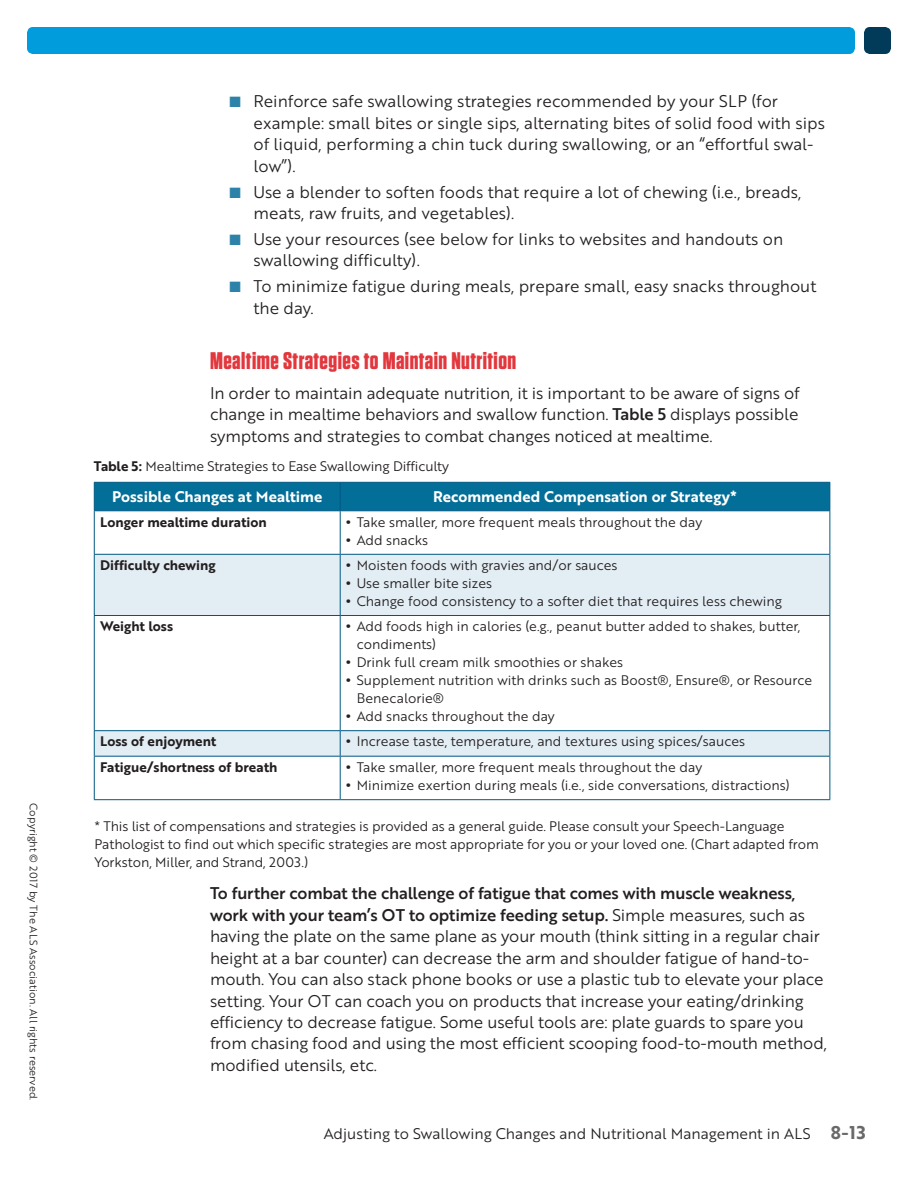
<style>
.page{position:relative;width:918px;height:1188px;background:#fff}
.page>*{position:absolute;margin:0;border:0;box-sizing:border-box;transform-origin:0 0}
.B_Head{font:700 24px "Tungsten";letter-spacing:.02em;color:#e1373d}
.T_text{font:16.5px/21.5px "Brother 1816 Book";letter-spacing:-.01em;color:#231f20;text-align:justify}
.L_List_Square_Bulle{font:16.5px/21.5px "Brother 1816 Book";color:#231f20}
.t1{font:15px "Brother 1816 Book";color:#231f20}
.t2{font:15px "Brother 1816 Bold";color:#fff}
.T_text-2{font:13.5px/18px "Brother 1816 Book";color:#231f20}
.t3{font:13.5px "Brother 1816 Bold";color:#231f20}
.t4{font:10.5px "Brother 1816 Book";color:#231f20}
.s1{color:#2c82a8}
.s2{font-family:"Brother 1816 Medium"}
.s3{font-family:"Brother 1816 Bold"}
.s4{font-family:"Brother 1816 Black"}
.s5{font-family:"Brother 1816 Bold";font-size:18px;color:#69696c}
</style>
<div class="page">
<div style="left:27px;top:27px;width:828px;height:27px;background:#009cdc;border-radius:6px"></div>
<div style="left:864px;top:27px;width:27px;height:27px;background:#023b5a;border-radius:6px"></div>
<svg style="left:95px;top:555px;width:735px;height:201px"></svg>
<div style="left:94px;top:482px;width:737px;height:29px;background:#036e97"></div>
<hr style="left:94px;top:482px;width:246px;height:1px;background:#005882">
<hr style="left:340px;top:482px;width:490px;height:1px;background:#005882">
<hr style="left:94px;top:511px;width:1px;height:43px;background:#005882">
<hr style="left:340px;top:511px;width:1px;height:43px;background:#005882">
<hr style="left:830px;top:511px;width:1px;height:43px;background:#005882">
<hr style="left:94px;top:510px;width:246px;height:1px;background:#005882">
<hr style="left:340px;top:510px;width:490px;height:1px;background:#005882">
<hr style="left:94px;top:555px;width:1px;height:60px;background:#005882">
<hr style="left:340px;top:555px;width:1px;height:60px;background:#005882">
<hr style="left:830px;top:555px;width:1px;height:60px;background:#005882">
<hr style="left:94px;top:554px;width:246px;height:1px;background:#005882">
<hr style="left:340px;top:554px;width:490px;height:1px;background:#005882">
<hr style="left:94px;top:616px;width:1px;height:114px;background:#005882">
<svg style="left:94px;top:731px;width:1px;height:25px"></svg>
<hr style="left:94px;top:757px;width:1px;height:42px;background:#005882">
<hr style="left:340px;top:616px;width:1px;height:114px;background:#005882">
<hr style="left:830px;top:616px;width:1px;height:114px;background:#005882">
<svg style="left:340px;top:731px;width:1px;height:25px"></svg>
<svg style="left:830px;top:731px;width:1px;height:25px"></svg>
<hr style="left:340px;top:757px;width:1px;height:42px;background:#005882">
<hr style="left:830px;top:757px;width:1px;height:42px;background:#005882">
<hr style="left:94px;top:615px;width:246px;height:1px;background:#005882">
<hr style="left:340px;top:615px;width:490px;height:1px;background:#005882">
<hr style="left:94px;top:730px;width:246px;height:1px;background:#005882">
<hr style="left:340px;top:730px;width:490px;height:1px;background:#005882">
<hr style="left:94px;top:756px;width:246px;height:1px;background:#005882">
<hr style="left:340px;top:756px;width:490px;height:1px;background:#005882">
<hr style="left:94px;top:799px;width:246px;height:1px;background:#005882">
<hr style="left:340px;top:799px;width:490px;height:1px;background:#005882">
<p class="t4" style="left:41px;top:803px;width:299px;rotate:90deg">Copyright © 2017 by The ALS Association. All rights reserved.</p>
<p class="L_List_Square_Bulle" style="left:254px;top:90px;width:573px;text-indent:-24px"><span class="s1">■</span> Reinforce safe swallowing strategies recommended by your SLP (for example: small bites or single sips, alternating bites of solid food with sips of liquid, performing a chin tuck during swallowing, or an “effortful swal&shy;low”).</p>
<p class="L_List_Square_Bulle" style="left:254px;top:180px;width:549px;text-indent:-24px"><span class="s1">■</span> Use a blender to soften foods that require a lot of chewing (i.e., breads, meats, raw fruits, and vegetables).</p>
<p class="L_List_Square_Bulle" style="left:254px;top:228px;width:531px;text-indent:-24px"><span class="s1">■</span> Use your resources (see below for links to websites and handouts on swallowing difficulty).</p>
<p class="L_List_Square_Bulle" style="left:254px;top:275px;width:564px;text-indent:-24px"><span class="s1">■</span> To minimize fatigue during meals, prepare small, easy snacks throughout the day.</p>
<p class="B_Head" style="left:210px;top:348px;width:308px">Mealtime Strategies to Maintain Nutrition</p>
<p class="T_text" style="left:210px;top:382px;width:591px">In order to maintain adequate nutrition, it is important to be aware of signs of change in mealtime behaviors and swallow function. <span class="s2">Table 5</span> displays possible symptoms and strategies to combat changes noticed at mealtime.</p>
<p class="T_text-2" style="left:94px;top:456px;width:357px"><span class="s3">Table 5:</span> Mealtime Strategies to Ease Swallowing Difficulty</p>
<p class="t2" style="left:112px;top:485px;width:212px">Possible Changes at Mealtime</p>
<p class="t2" style="left:433px;top:485px;width:305px">Recommended Compensation or Strategy*</p>
<p class="t3" style="left:100px;top:511px;width:168px">Longer mealtime duration</p>
<p class="T_text-2" style="left:346px;top:512px;width:358px"><span class="s4">•</span> Take smaller, more frequent meals throughout the day</p>
<p class="T_text-2" style="left:346px;top:530px;width:84px"><span class="s4">•</span> Add snacks</p>
<p class="t3" style="left:100px;top:555px;width:117px">Difficulty chewing</p>
<p class="T_text-2" style="left:346px;top:556px;width:273px"><span class="s4">•</span> Moisten foods with gravies and/or sauces</p>
<p class="T_text-2" style="left:346px;top:574px;width:147px"><span class="s4">•</span> Use smaller bite sizes</p>
<p class="T_text-2" style="left:346px;top:592px;width:437px"><span class="s4">•</span> Change food consistency to a softer diet that requires less chewing</p>
<p class="t3" style="left:100px;top:616px;width:74px">Weight loss</p>
<p class="T_text-2" style="left:357px;top:617px;width:445px;text-indent:-10px"><span class="s4">•</span> Add foods high in calories (e.g., peanut butter added to shakes, butter, condiments)</p>
<p class="T_text-2" style="left:346px;top:653px;width:278px"><span class="s4">•</span> Drink full cream milk smoothies or shakes</p>
<p class="T_text-2" style="left:357px;top:671px;width:457px;text-indent:-10px"><span class="s4">•</span> Supplement nutrition with drinks such as Boost®, Ensure®, or Resource<br>Benecalorie®</p>
<p class="T_text-2" style="left:346px;top:707px;width:210px"><span class="s4">•</span> Add snacks throughout the day</p>
<p class="t3" style="left:100px;top:731px;width:118px">Loss of enjoyment</p>
<p class="T_text-2" style="left:346px;top:732px;width:400px"><span class="s4">•</span> Increase taste, temperature, and textures using spices/sauces</p>
<p class="t3" style="left:100px;top:757px;width:179px">Fatigue/shortness of breath</p>
<p class="T_text-2" style="left:346px;top:758px;width:358px"><span class="s4">•</span> Take smaller, more frequent meals throughout the day</p>
<p class="T_text-2" style="left:346px;top:776px;width:445px"><span class="s4">•</span> Minimize exertion during meals (i.e., side conversations, distractions)</p>
<p class="T_text-2" style="left:94px;top:817px;width:726px">* This list of compensations and strategies is provided as a general guide. Please consult your Speech-Language<br>Pathologist to find out which specific strategies are most appropriate for you or your loved one. (Chart adapted from<br>Yorkston, Miller, and Strand, 2003.)</p>
<p class="T_text" style="left:210px;top:882px;width:619px;text-align:left"><span class="s2">To further combat the challenge of fatigue that comes with muscle weakness, work with your team’s OT to optimize feeding setup.</span> Simple measures, such as having the plate on the same plane as your mouth (think sitting in a regular chair height at a bar counter) can decrease the arm and shoulder fatigue of hand-to&shy;mouth. You can also stack phone books or use a plastic tub to elevate your place setting. Your OT can coach you on products that increase your eating/drinking efficiency to decrease fatigue. Some useful tools are: plate guards to spare you from chasing food and using the most efficient scooping food-to-mouth method, modified utensils, etc.</p>
<p class="t1" style="left:324px;top:1122px;width:543px">Adjusting to Swallowing Changes and Nutritional Management in ALS <span class="s5">8-13</span></p>
</div>
